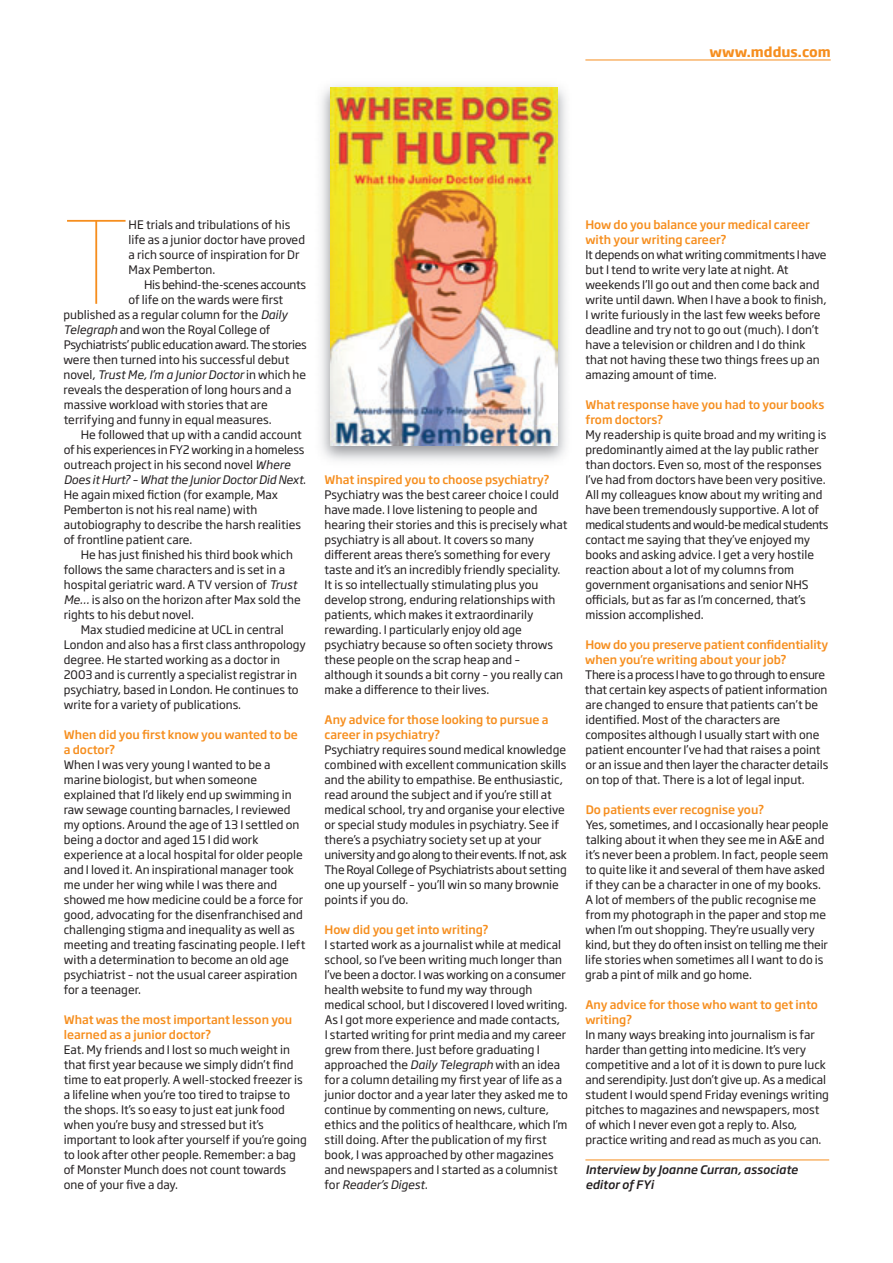
<style>
.page{position:relative;width:893px;height:1263px;background:#fff}
.page>*{position:absolute;margin:0;border:0;box-sizing:border-box;transform-origin:0 0}
.t1{font:100 112.95px "Soho Gothic Std";color:#f68e1e;scale:.95 1}
.t2{font:700 13.5px "Soho Gothic Std";color:#f68e1e}
.t3{font:11.7px/15px "Soho Gothic Std";color:#231f20}
.t4{font:500 11.7px/15px "Soho Gothic Std";color:#f68e1e}
.t5{font:italic 11.7px "Soho Gothic Std";letter-spacing:-.015em;color:#231f20}
.t6{font:11.7px "Soho Gothic Std";letter-spacing:-.03em;color:#231f20}
.t7{font:italic 500 11.7px/15px "Soho Gothic Std";color:#231f20}
.t8{font:11.7px "Soho Gothic Std";letter-spacing:-.02em;color:#231f20}
.t9{font:11.7px "Soho Gothic Std";letter-spacing:-.025em;color:#231f20}
.s1{font-style:italic}
.s2{font-style:normal}
</style>
<div class="page">
<hr style="left:585px;top:60px;width:246px;height:1px;background:#f68e1e">
<hr style="left:585px;top:1159px;width:244px;height:1px;background:#f68e1e">
<img style="left:321px;top:85px;width:245px;height:376px">
<img style="left:330px;top:88px;width:227px;height:357px">
<p class="t2" style="left:710px;top:47px;width:123px">www.mddus.com</p>
<h1 class="t1" style="left:64px;top:215px;width:70px">T</h1>
<p class="t3" style="left:129px;top:218px;width:178px">HE trials and tribulations of his life as a junior doctor have proved a rich source of inspiration for Dr<br>Max Pemberton.</p>
<p class="t9" style="left:144px;top:280px;width:163px">His behind-the-scenes accounts</p>
<p class="t3" style="left:128px;top:293px;width:156px">of life on the wards were first</p>
<p class="t3" style="left:64px;top:308px;width:225px">published as a regular column for the <span class="s1">Daily</span></p>
<p class="t3" style="left:64px;top:323px;width:208px"><span class="s1">Telegraph</span> and won the Royal College of</p>
<p class="t6" style="left:64px;top:340px;width:244px">Psychiatrists’ public education award. The stories</p>
<p class="t3" style="left:64px;top:353px;width:228px">were then turned into his successful debut</p>
<p class="t5" style="left:64px;top:370px;width:244px"><span class="s2">novel,</span> Trust Me, I’m a Junior Doctor <span class="s2">in which he</span></p>
<p class="t3" style="left:64px;top:383px;width:229px">reveals the desperation of long hours and a</p>
<p class="t3" style="left:64px;top:398px;width:206px">massive workload with stories that are</p>
<p class="t3" style="left:64px;top:413px;width:209px">terrifying and funny in equal measures.</p>
<p class="t3" style="left:81px;top:428px;width:223px">He followed that up with a candid account</p>
<p class="t8" style="left:64px;top:445px;width:242px">of his experiences in FY2 working in a homeless</p>
<p class="t3" style="left:64px;top:458px;width:228px">outreach project in his second novel <span class="s1">Where</span></p>
<p class="t5" style="left:64px;top:475px;width:244px">Does it Hurt? – What the Junior Doctor Did Next<span class="s2">.</span></p>
<p class="t3" style="left:64px;top:488px;width:216px">He again mixed fiction (for example, Max</p>
<p class="t3" style="left:64px;top:503px;width:195px">Pemberton is not his real name) with</p>
<p class="t3" style="left:64px;top:518px;width:239px">autobiography to describe the harsh realities</p>
<p class="t3" style="left:64px;top:533px;width:130px">of frontline patient care.</p>
<p class="t3" style="left:81px;top:548px;width:214px">He has just finished his third book which</p>
<p class="t3" style="left:64px;top:563px;width:223px">follows the same characters and is set in a</p>
<p class="t3" style="left:64px;top:578px;width:235px">hospital geriatric ward. A TV version of <span class="s1">Trust</span></p>
<p class="t3" style="left:64px;top:593px;width:239px"><span class="s1">Me…</span> is also on the horizon after Max sold the</p>
<p class="t3" style="left:64px;top:608px;width:132px">rights to his debut novel.</p>
<p class="t3" style="left:81px;top:623px;width:204px">Max studied medicine at UCL in central</p>
<p class="t3" style="left:64px;top:638px;width:244px">London and also has a first class anthropology</p>
<p class="t3" style="left:64px;top:653px;width:218px">degree. He started working as a doctor in</p>
<p class="t3" style="left:64px;top:668px;width:235px">2003 and is currently a specialist registrar in</p>
<p class="t3" style="left:64px;top:683px;width:236px">psychiatry, based in London. He continues to</p>
<p class="t3" style="left:64px;top:698px;width:179px">write for a variety of publications.</p>
<p class="t4" style="left:64px;top:728px;width:236px">When did you first know you wanted to be a doctor?</p>
<p class="t3" style="left:64px;top:758px;width:243px">When I was very young I wanted to be a marine biologist, but when someone explained that I’d likely end up swimming in raw sewage counting barnacles, I reviewed my options. Around the age of 13 I settled on being a doctor and aged 15 I did work experience at a local hospital for older people and I loved it. An inspirational manager took me under her wing while I was there and showed me how medicine could be a force for good, advocating for the disenfranchised and challenging stigma and inequality as well as meeting and treating fascinating people. I left with a determination to become an old age psychiatrist – not the usual career aspiration for a teenager.</p>
<p class="t4" style="left:64px;top:1013px;width:230px">What was the most important lesson you learned as a junior doctor?</p>
<p class="t3" style="left:64px;top:1043px;width:245px">Eat. My friends and I lost so much weight in that first year because we simply didn’t find time to eat properly. A well-stocked freezer is a lifeline when you’re too tired to traipse to the shops. It’s so easy to just eat junk food when you’re busy and stressed but it’s important to look after yourself if you’re going to look after other people. Remember: a bag of Monster Munch does not count towards one of your five a day.</p>
<p class="t4" style="left:325px;top:473px;width:227px">What inspired you to choose psychiatry?</p>
<p class="t3" style="left:325px;top:488px;width:244px">Psychiatry was the best career choice I could have made. I love listening to people and hearing their stories and this is precisely what psychiatry is all about. It covers so many different areas there’s something for every taste and it’s an incredibly friendly speciality.<br>It is so intellectually stimulating plus you develop strong, enduring relationships with patients, which makes it extraordinarily rewarding. I particularly enjoy old age psychiatry because so often society throws these people on the scrap heap and – although it sounds a bit corny – you really can make a difference to their lives.</p>
<p class="t4" style="left:325px;top:713px;width:225px">any advice for those looking to pursue a career in psychiatry?</p>
<p class="t3" style="left:324px;top:743px;width:244px">Psychiatry requires sound medical knowledge combined with excellent communication skills and the ability to empathise. Be enthusiastic, read around the subject and if you’re still at medical school, try and organise your elective or special study modules in psychiatry. See if there’s a psychiatry society set up at your university and go along to their events. If not, ask The Royal College of Psychiatrists about setting one up yourself – you’ll win so many brownie points if you do.</p>
<p class="t4" style="left:325px;top:923px;width:166px">How did you get into writing?</p>
<p class="t3" style="left:324px;top:938px;width:245px">I started work as a journalist while at medical school, so I’ve been writing much longer than I’ve been a doctor. I was working on a consumer health website to fund my way through medical school, but I discovered I loved writing.<br>As I got more experience and made contacts,<br>I started writing for print media and my career grew from there. Just before graduating I approached the <span class="s1">Daily Telegraph</span> with an idea for a column detailing my first year of life as a junior doctor and a year later they asked me to continue by commenting on news, culture, ethics and the politics of healthcare, which I’m still doing. After the publication of my first book, I was approached by other magazines and newspapers and I started as a columnist for <span class="s1">Reader’s Digest.</span></p>
<p class="t4" style="left:585px;top:218px;width:226px">How do you balance your medical career with your writing career?</p>
<p class="t3" style="left:585px;top:248px;width:243px">It depends on what writing commitments I have but I tend to write very late at night. At weekends I’ll go out and then come back and write until dawn. When I have a book to finish, I write furiously in the last few weeks before deadline and try not to go out (much). I don’t have a television or children and I do think that not having these two things frees up an amazing amount of time.</p>
<p class="t4" style="left:585px;top:398px;width:241px">What response have you had to your books from doctors?</p>
<p class="t3" style="left:585px;top:428px;width:244px">My readership is quite broad and my writing is predominantly aimed at the lay public rather than doctors. Even so, most of the responses I’ve had from doctors have been very positive.<br>All my colleagues know about my writing and have been tremendously supportive. A lot of medical students and would-be medical students contact me saying that they’ve enjoyed my books and asking advice. I get a very hostile reaction about a lot of my columns from government organisations and senior NHS officials, but as far as I’m concerned, that’s mission accomplished.</p>
<p class="t4" style="left:585px;top:638px;width:245px">How do you preserve patient confidentiality when you’re writing about your job?</p>
<p class="t3" style="left:585px;top:668px;width:245px">There is a process I have to go through to ensure that certain key aspects of patient information are changed to ensure that patients can’t be identified. Most of the characters are composites although I usually start with one patient encounter I’ve had that raises a point or an issue and then layer the character details on top of that. There is a lot of legal input.</p>
<p class="t4" style="left:586px;top:803px;width:180px">Do patients ever recognise you?</p>
<p class="t3" style="left:585px;top:818px;width:245px">Yes, sometimes, and I occasionally hear people talking about it when they see me in A&amp;E and it’s never been a problem. In fact, people seem to quite like it and several of them have asked if they can be a character in one of my books.<br>A lot of members of the public recognise me from my photograph in the paper and stop me when I’m out shopping. They’re usually very kind, but they do often insist on telling me their life stories when sometimes all I want to do is grab a pint of milk and go home.</p>
<p class="t4" style="left:585px;top:998px;width:234px">any advice for those who want to get into writing?</p>
<p class="t3" style="left:585px;top:1028px;width:245px">In many ways breaking into journalism is far harder than getting into medicine. It’s very competitive and a lot of it is down to pure luck and serendipity. Just don’t give up. As a medical student I would spend Friday evenings writing pitches to magazines and newspapers, most of which I never even got a reply to. Also, practice writing and read as much as you can.</p>
<p class="t7" style="left:585px;top:1163px;width:214px">Interview by Joanne Curran, associate editor of FYi</p>
</div>
